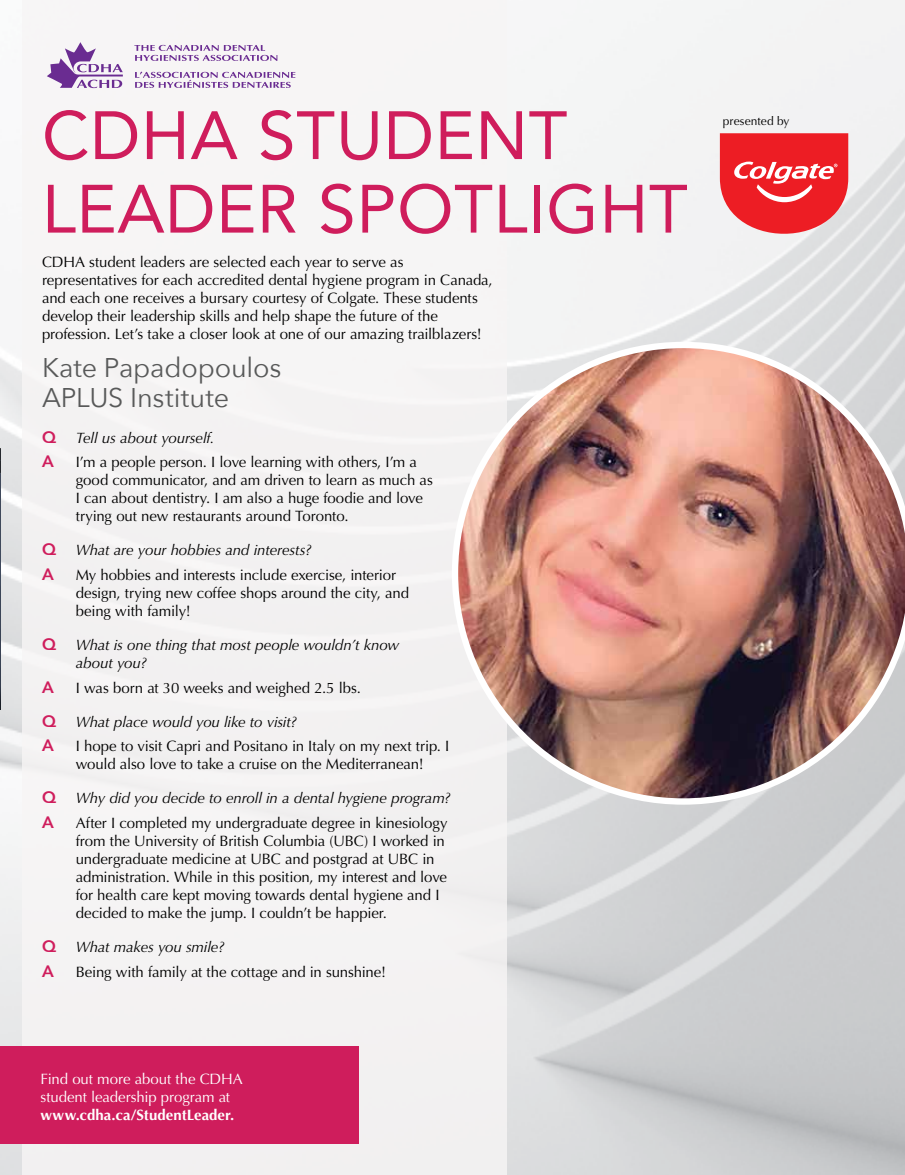
<style>
.page{position:relative;width:905px;height:1175px;background:#fff}
.page>*{position:absolute;margin:0;border:0;box-sizing:border-box;transform-origin:0 0}
.t1{font:67.5px/73.5px "Avenir";letter-spacing:.01em;color:#cf1d5c}
.t2{font:27px/30px "Avenir Next";letter-spacing:-.01em;color:#585959}
.t3{font:600 16.5px "Avenir Next";color:#cf1d5c}
.t4{font:15px/18px "Optima";letter-spacing:-.01em;color:#000}
.t5{font:italic 15px/18px "Optima";letter-spacing:-.005em;color:#000}
.t6{font:15px/18px "Optima";letter-spacing:-.005em;color:#fff}
.t7{font:700 15px "Optima";letter-spacing:.005em;color:#fff}
.t8{font:12px "Optima";letter-spacing:.005em;color:#000}
.s1{font-family:"Avenir Next";font-weight:600;font-style:normal;font-size:16.5px;color:#cf1d5c}
</style>
<div class="page">
<div style="left:22px;top:0;width:485px;height:1174px;background:#f7f5f5"></div>
<img style="left:458px;top:342px;width:446px;height:462px">
<svg style="left:720px;top:133px;width:128px;height:101px;background:#ee474d"></svg>
<div style="left:0;top:1046px;width:358px;height:98px;background:#cf1d5c"></div>
<img style="left:0;top:448px;width:1px;height:262px">
<svg style="left:134px;top:45px;width:143px;height:16px"></svg>
<svg style="left:135px;top:72px;width:160px;height:16px"></svg>
<svg style="left:47px;top:42px;width:76px;height:46px"></svg>
<h1 class="t1" style="left:42px;top:97px;width:647px">CDHA STUDENT<br>LEADER SPOTLIGHT</h1>
<p class="t4" style="left:42px;top:253px;width:452px">CDHA student leaders are selected each year to serve as representatives for each accredited dental hygiene program in Canada, and each one receives a bursary courtesy of Colgate. These students develop their leadership skills and help shape the future of the profession. Let’s take a closer look at one of our amazing trailblazers!</p>
<h2 class="t2" style="left:42px;top:351px;width:241px">Kate Papadopoulos<br>APLUS Institute</h2>
<p class="t5" style="left:42px;top:428px;width:174px"><span class="s1">Q</span> Tell us about yourself.</p>
<p class="t3" style="left:42px;top:447px;width:13px">A</p>
<p class="t4" style="left:76px;top:453px;width:359px">I’m a people person. I love learning with others, I’m a good communicator, and am driven to learn as much as I can about dentistry. I am also a huge foodie and love trying out new restaurants around Toronto.</p>
<p class="t5" style="left:42px;top:541px;width:271px"><span class="s1">Q</span> What are your hobbies and interests?</p>
<p class="t3" style="left:42px;top:560px;width:13px">A</p>
<p class="t4" style="left:76px;top:566px;width:335px">My hobbies and interests include exercise, interior design, trying new coffee shops around the city, and being with family!</p>
<p class="t5" style="left:76px;top:636px;width:325px;text-indent:-34px"><span class="s1">Q</span> What is one thing that most people wouldn’t know about you?</p>
<p class="t3" style="left:42px;top:673px;width:13px">A</p>
<p class="t4" style="left:76px;top:679px;width:286px">I was born at 30 weeks and weighed 2.5 lbs.</p>
<p class="t5" style="left:42px;top:712px;width:256px"><span class="s1">Q</span> What place would you like to visit?</p>
<p class="t3" style="left:42px;top:731px;width:13px">A</p>
<p class="t4" style="left:76px;top:737px;width:375px">I hope to visit Capri and Positano in Italy on my next trip. I would also love to take a cruise on the Mediterranean!</p>
<p class="t5" style="left:42px;top:789px;width:410px"><span class="s1">Q</span> Why did you decide to enroll in a dental hygiene program?</p>
<p class="t3" style="left:42px;top:808px;width:13px">A</p>
<p class="t4" style="left:76px;top:814px;width:373px">After I completed my undergraduate degree in kinesiology from the University of British Columbia (UBC) I worked in undergraduate medicine at UBC and postgrad at UBC in administration. While in this position, my interest and love for health care kept moving towards dental hygiene and I decided to make the jump. I couldn’t be happier.</p>
<p class="t5" style="left:42px;top:938px;width:184px"><span class="s1">Q</span> What makes you smile?</p>
<p class="t3" style="left:42px;top:957px;width:13px">A</p>
<p class="t4" style="left:76px;top:963px;width:312px">Being with family at the cottage and in sunshine!</p>
<p class="t8" style="left:723px;top:114px;width:68px">presented by</p>
<p class="t6" style="left:40px;top:1070px;width:204px">Find out more about the CDHA student leadership program at</p>
<p class="t7" style="left:40px;top:1106px;width:195px">www.cdha.ca/StudentLeader.</p>
</div>
